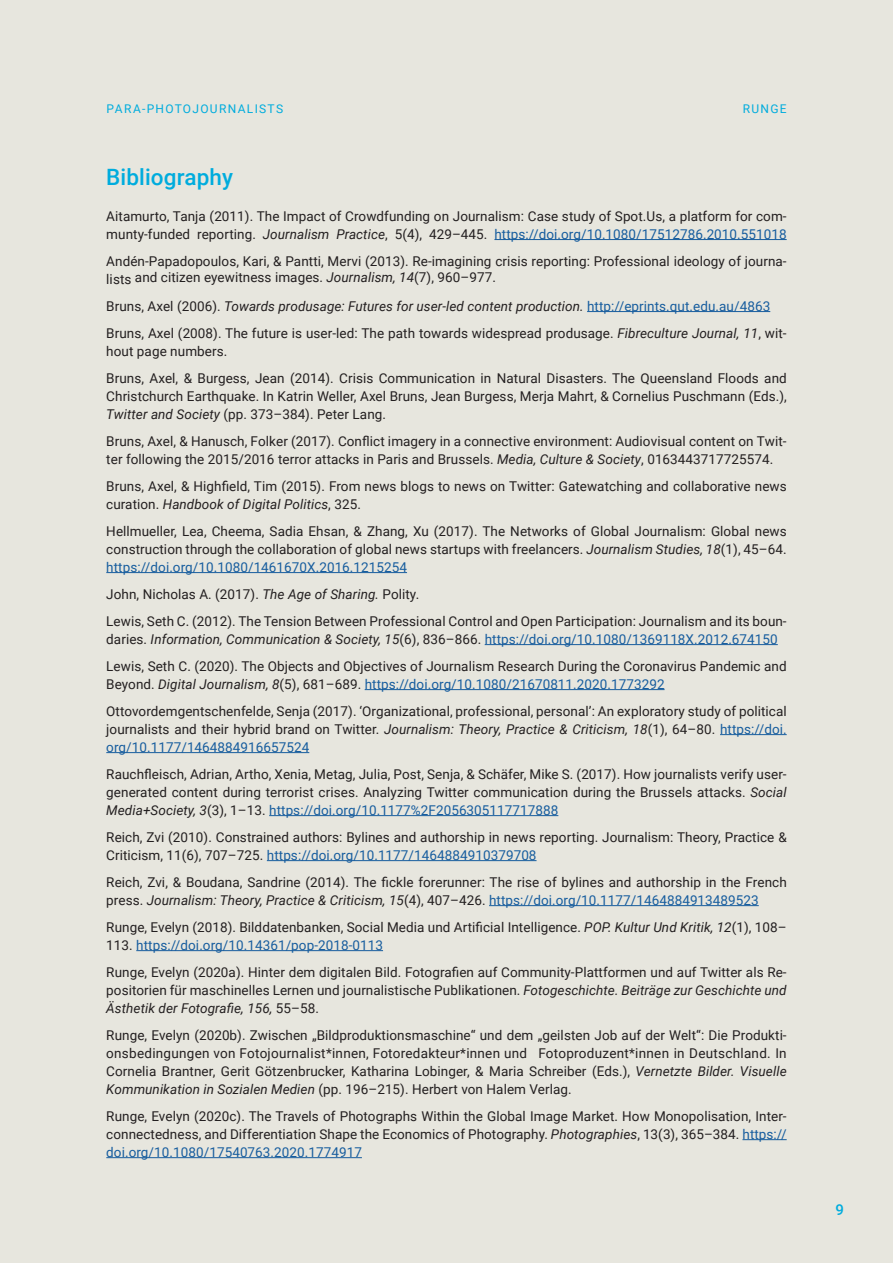
<style>
.page{position:relative;width:893px;height:1263px;background:#e7e6de}
.page>*{position:absolute;margin:0;border:0;box-sizing:border-box;transform-origin:0 0}
.Flattersatz{font:500 22.5px "Roboto";letter-spacing:.005em;color:#00acdd}
.t1{font:500 15px "Roboto";color:#00acdd}
.Blocksatz{font:13.5px/18px "Roboto";letter-spacing:.005em;color:#231f20}
.Blocksatz-2{font:italic 13.5px "Roboto";letter-spacing:.005em;color:#231f20}
.t2{font:12px "Roboto";letter-spacing:.11em;color:#00acdd}
.s1{font-style:italic}
.s2{color:#175d9e}
.s3{font-style:normal}
.s4{font-style:normal;color:#175d9e}
</style>
<div class="page">
<hr style="left:494px;top:239px;width:293px;height:1px;background:#175d9e">
<hr style="left:587px;top:311px;width:183px;height:1px;background:#175d9e">
<hr style="left:106px;top:572px;width:301px;height:1px;background:#175d9e">
<hr style="left:485px;top:644px;width:293px;height:1px;background:#175d9e">
<hr style="left:365px;top:689px;width:300px;height:1px;background:#175d9e">
<hr style="left:720px;top:734px;width:67px;height:1px;background:#175d9e">
<hr style="left:106px;top:752px;width:203px;height:1px;background:#175d9e">
<hr style="left:269px;top:815px;width:289px;height:1px;background:#175d9e">
<hr style="left:267px;top:860px;width:269px;height:1px;background:#175d9e">
<hr style="left:489px;top:905px;width:270px;height:1px;background:#175d9e">
<hr style="left:136px;top:950px;width:247px;height:1px;background:#175d9e">
<hr style="left:742px;top:1139px;width:45px;height:1px;background:#175d9e">
<hr style="left:106px;top:1157px;width:256px;height:1px;background:#175d9e">
<p class="t2" style="left:107px;top:100px;width:178px">PARA-PHOTOJOURNALISTS</p>
<p class="t2" style="left:743px;top:100px;width:45px">RUNGE</p>
<p class="Flattersatz" style="left:106px;top:161px;width:128px">Bibliography</p>
<p class="Blocksatz" style="left:106px;top:206px;width:682px">Aitamurto, Tanja (2011). The Impact of Crowdfunding on Journalism: Case study of Spot.Us, a platform for com&shy;munty-funded reporting. <span class="s1">Journalism Practice</span>, 5(4), 429–445. <span class="s2">https://doi.org/10.1080/17512786.2010.551018</span></p>
<p class="Blocksatz" style="left:106px;top:252px;width:682px;line-height:16.5px">Andén-Papadopoulos, Kari, &amp; Pantti, Mervi (2013). Re-imagining crisis reporting: Professional ideology of journa&shy;lists and citizen eyewitness images. <span class="s1">Journalism, 14</span>(7), 960–977.</p>
<p class="Blocksatz-2" style="left:106px;top:296px;width:665px"><span class="s3">Bruns, Axel (2006).</span> Towards produsage: Futures for user-led content production. <span class="s4">http://eprints.qut.edu.au/4863</span></p>
<p class="Blocksatz" style="left:106px;top:323px;width:682px">Bruns, Axel (2008). The future is user-led: The path towards widespread produsage. <span class="s1">Fibreculture Journal, 11</span>, wit&shy;hout page numbers.</p>
<p class="Blocksatz" style="left:106px;top:368px;width:682px;text-align:justify">Bruns, Axel, &amp; Burgess, Jean (2014). Crisis Communication in Natural Disasters. The Queensland Floods and Christchurch Earthquake. In Katrin Weller, Axel Bruns, Jean Burgess, Merja Mahrt, &amp; Cornelius Puschmann (Eds.), <span class="s1">Twitter and Society</span> (pp. 373–384). Peter Lang.</p>
<p class="Blocksatz" style="left:106px;top:431px;width:682px">Bruns, Axel, &amp; Hanusch, Folker (2017). Conflict imagery in a connective environment: Audiovisual content on Twit&shy;ter following the 2015/2016 terror attacks in Paris and Brussels. <span class="s1">Media, Culture &amp; Society</span>, 0163443717725574.</p>
<p class="Blocksatz" style="left:106px;top:476px;width:682px">Bruns, Axel, &amp; Highfield, Tim (2015). From news blogs to news on Twitter: Gatewatching and collaborative news curation. <span class="s1">Handbook of Digital Politics</span>, 325.</p>
<p class="Blocksatz" style="left:106px;top:521px;width:682px;text-align:justify">Hellmueller, Lea, Cheema, Sadia Ehsan, &amp; Zhang, Xu (2017). The Networks of Global Journalism: Global news construction through the collaboration of global news startups with freelancers. <span class="s1">Journalism Studies, 18</span>(1), 45–64. <span class="s2">https://doi.org/10.1080/1461670X.2016.1215254</span></p>
<p class="Blocksatz" style="left:106px;top:584px;width:314px">John, Nicholas A. (2017). <span class="s1">The Age of Sharing.</span> Polity.</p>
<p class="Blocksatz" style="left:106px;top:611px;width:682px">Lewis, Seth C. (2012). The Tension Between Professional Control and Open Participation: Journalism and its boun&shy;daries. <span class="s1">Information, Communication &amp; Society, 15</span>(6), 836–866. <span class="s2">https://doi.org/10.1080/1369118X.2012.674150</span></p>
<p class="Blocksatz" style="left:106px;top:656px;width:682px">Lewis, Seth C. (2020). The Objects and Objectives of Journalism Research During the Coronavirus Pandemic and<br>Beyond. <span class="s1">Digital Journalism, 8</span>(5), 681–689. <span class="s2">https://doi.org/10.1080/21670811.2020.1773292</span></p>
<p class="Blocksatz" style="left:106px;top:701px;width:682px;text-align:justify">Ottovordemgentschenfelde, Senja (2017). ‘Organizational, professional, personal’: An exploratory study of political journalists and their hybrid brand on Twitter. <span class="s1">Journalism: Theory, Practice &amp; Criticism, 18</span>(1), 64–80. <span class="s2">https://doi. org/10.1177/1464884916657524</span></p>
<p class="Blocksatz" style="left:106px;top:764px;width:682px;text-align:justify">Rauchfleisch, Adrian, Artho, Xenia, Metag, Julia, Post, Senja, &amp; Schäfer, Mike S. (2017). How journalists verify user&shy;generated content during terrorist crises. Analyzing Twitter communication during the Brussels attacks. <span class="s1">Social Media+Society, 3</span>(3), 1–13. <span class="s2">https://doi.org/10.1177%2F2056305117717888</span></p>
<p class="Blocksatz" style="left:106px;top:827px;width:682px">Reich, Zvi (2010). Constrained authors: Bylines and authorship in news reporting. Journalism: Theory, Practice &amp;<br>Criticism, 11(6), 707–725. <span class="s2">https://doi.org/10.1177/1464884910379708</span></p>
<p class="Blocksatz" style="left:106px;top:872px;width:682px">Reich, Zvi, &amp; Boudana, Sandrine (2014). The fickle forerunner: The rise of bylines and authorship in the French press. <span class="s1">Journalism: Theory, Practice &amp; Criticism, 15</span>(4), 407–426. <span class="s2">https://doi.org/10.1177/1464884913489523</span></p>
<p class="Blocksatz" style="left:106px;top:917px;width:682px">Runge, Evelyn (2018). Bilddatenbanken, Social Media und Artificial Intelligence. <span class="s1">POP. Kultur Und Kritik, 12</span>(1), 108–<br>113. <span class="s2">https://doi.org/10.14361/pop-2018-0113</span></p>
<p class="Blocksatz" style="left:106px;top:962px;width:682px;text-align:justify">Runge, Evelyn (2020a). Hinter dem digitalen Bild. Fotografien auf Community-Plattformen und auf Twitter als Re&shy;positorien für maschinelles Lernen und journalistische Publikationen. <span class="s1">Fotogeschichte. Beiträge zur Geschichte und Ästhetik der Fotografie, 156,</span> 55–58.</p>
<p class="Blocksatz" style="left:106px;top:1025px;width:682px;text-align:justify">Runge, Evelyn (2020b). Zwischen „Bildproduktionsmaschine“ und dem „geilsten Job auf der Welt“: Die Produkti&shy;onsbedingungen von Fotojournalist*innen, Fotoredakteur*innen und Fotoproduzent*innen in Deutschland. In Cornelia Brantner, Gerit Götzenbrucker, Katharina Lobinger, &amp; Maria Schreiber (Eds.), <span class="s1">Vernetzte Bilder. Visuelle Kommunikation in Sozialen Medien</span> (pp. 196–215). Herbert von Halem Verlag.</p>
<p class="Blocksatz" style="left:106px;top:1106px;width:682px;text-align:justify">Runge, Evelyn (2020c). The Travels of Photographs Within the Global Image Market. How Monopolisation, Inter&shy;connectedness, and Differentiation Shape the Economics of Photography. <span class="s1">Photographies</span>, 13(3), 365–384. <span class="s2">https:// doi.org/10.1080/17540763.2020.1774917</span></p>
<p class="t1" style="left:836px;top:1199px;width:10px">9</p>
</div>
